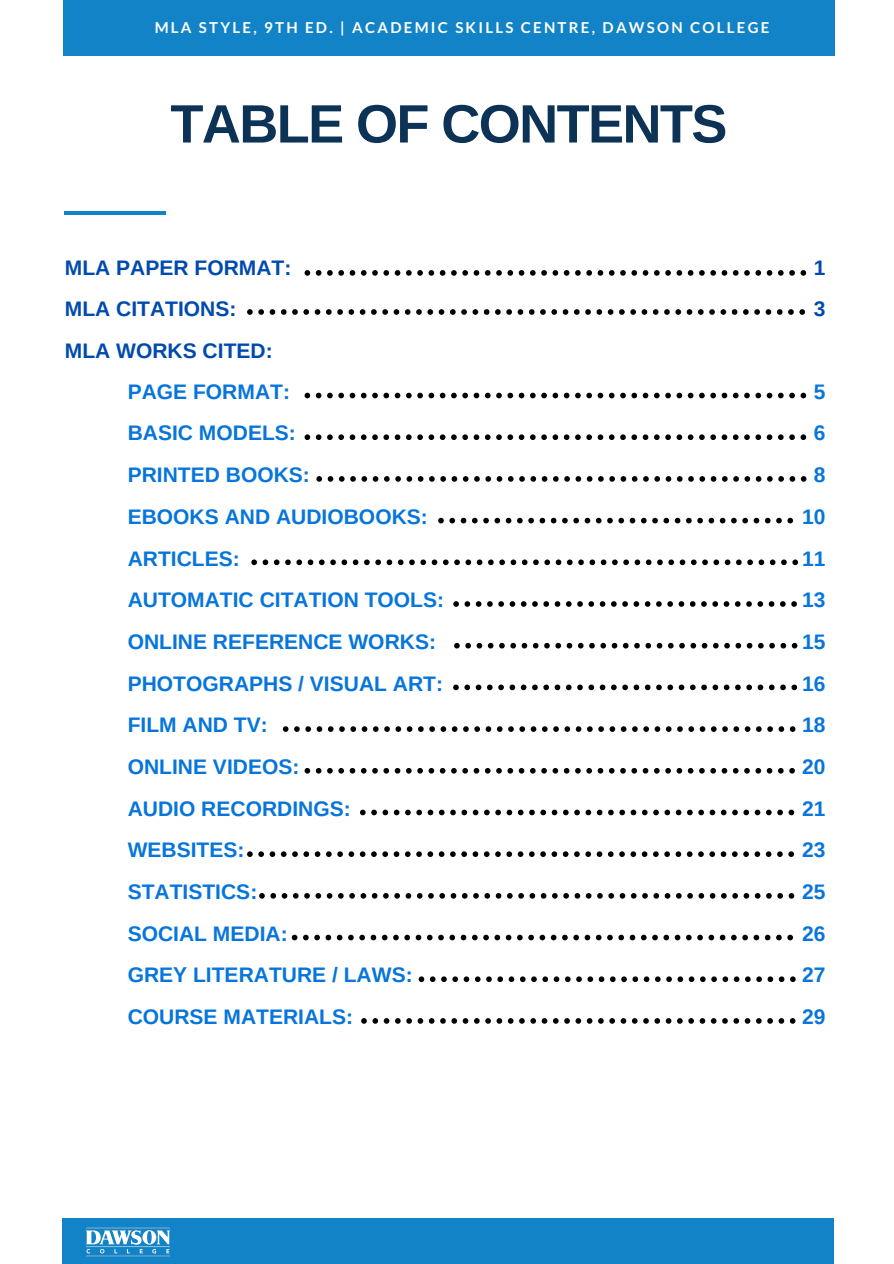
<style>
.page{position:relative;width:894px;height:1264px;background:#fff}
.page>*{position:absolute;margin:0;border:0;box-sizing:border-box;transform-origin:0 0}
.t1{font:700 54px "Arimo";letter-spacing:-.03em;color:#0c3255}
.t2{font:700 21px/41.7px "Arimo";color:#0775db}
.t3{font:700 21px/41.7px "Arimo";color:#004aad}
.t4{font:700 15px "Lato";letter-spacing:.15em;color:#fff}
</style>
<div class="page">
<hr style="left:65px;top:211px;width:101px;height:3px;background:#1283c6">
<div style="left:62px;top:1218px;width:771px;height:45px;background:#1283c6"></div>
<img style="left:86px;top:1227px;width:84px;height:30px">
<div style="left:63px;top:0;width:771px;height:54px;background:#1283c6"></div>
<hr style="left:63px;top:52px;width:771px;height:4px;background:#1283c6">
<svg style="left:304px;top:270px;width:502px;height:6px"></svg>
<svg style="left:247px;top:309px;width:557px;height:6px"></svg>
<svg style="left:304px;top:393px;width:502px;height:5px"></svg>
<svg style="left:304px;top:434px;width:502px;height:6px"></svg>
<svg style="left:316px;top:476px;width:490px;height:6px"></svg>
<svg style="left:438px;top:518px;width:354px;height:5px"></svg>
<svg style="left:251px;top:559px;width:546px;height:6px"></svg>
<svg style="left:453px;top:601px;width:343px;height:6px"></svg>
<svg style="left:454px;top:643px;width:343px;height:5px"></svg>
<svg style="left:453px;top:684px;width:343px;height:6px"></svg>
<svg style="left:283px;top:726px;width:512px;height:6px"></svg>
<svg style="left:304px;top:768px;width:490px;height:5px"></svg>
<svg style="left:360px;top:809px;width:434px;height:6px"></svg>
<svg style="left:247px;top:851px;width:546px;height:6px"></svg>
<svg style="left:259px;top:893px;width:535px;height:5px"></svg>
<svg style="left:292px;top:934px;width:500px;height:6px"></svg>
<svg style="left:418px;top:976px;width:377px;height:6px"></svg>
<svg style="left:361px;top:1018px;width:434px;height:5px"></svg>
<p class="t4" style="left:155px;top:18px;width:616px">MLA STYLE, 9TH ED. | ACADEMIC SKILLS CENTRE, DAWSON COLLEGE</p>
<h1 class="t1" style="left:170px;top:94px;width:558px">TABLE OF CONTENTS</h1>
<p class="t3" style="left:65px;top:246px;width:228px">MLA PAPER FORMAT:<br>MLA CITATIONS:<br>MLA WORKS CITED:</p>
<p class="t2" style="left:128px;top:370px;width:318px">PAGE FORMAT:<br>BASIC MODELS:<br>PRINTED BOOKS:<br>EBOOKS AND AUDIOBOOKS:<br>ARTICLES:<br>AUTOMATIC CITATION TOOLS:<br>ONLINE REFERENCE WORKS:<br>PHOTOGRAPHS / VISUAL ART:<br>FILM AND TV:<br>ONLINE VIDEOS:<br>AUDIO RECORDINGS:<br>WEBSITES:<br>STATISTICS:<br>SOCIAL MEDIA:<br>GREY LITERATURE / LAWS:<br>COURSE MATERIALS:</p>
<p class="t3" style="left:813px;top:246px;width:13px">1<br>3</p>
<p class="t2" style="left:801px;top:370px;width:25px;text-align:center">5<br>6<br>8<br>10<br>11<br>13<br>15<br>16<br>18<br>20<br>21<br>23<br>25<br>26<br>27<br>29</p>
</div>
